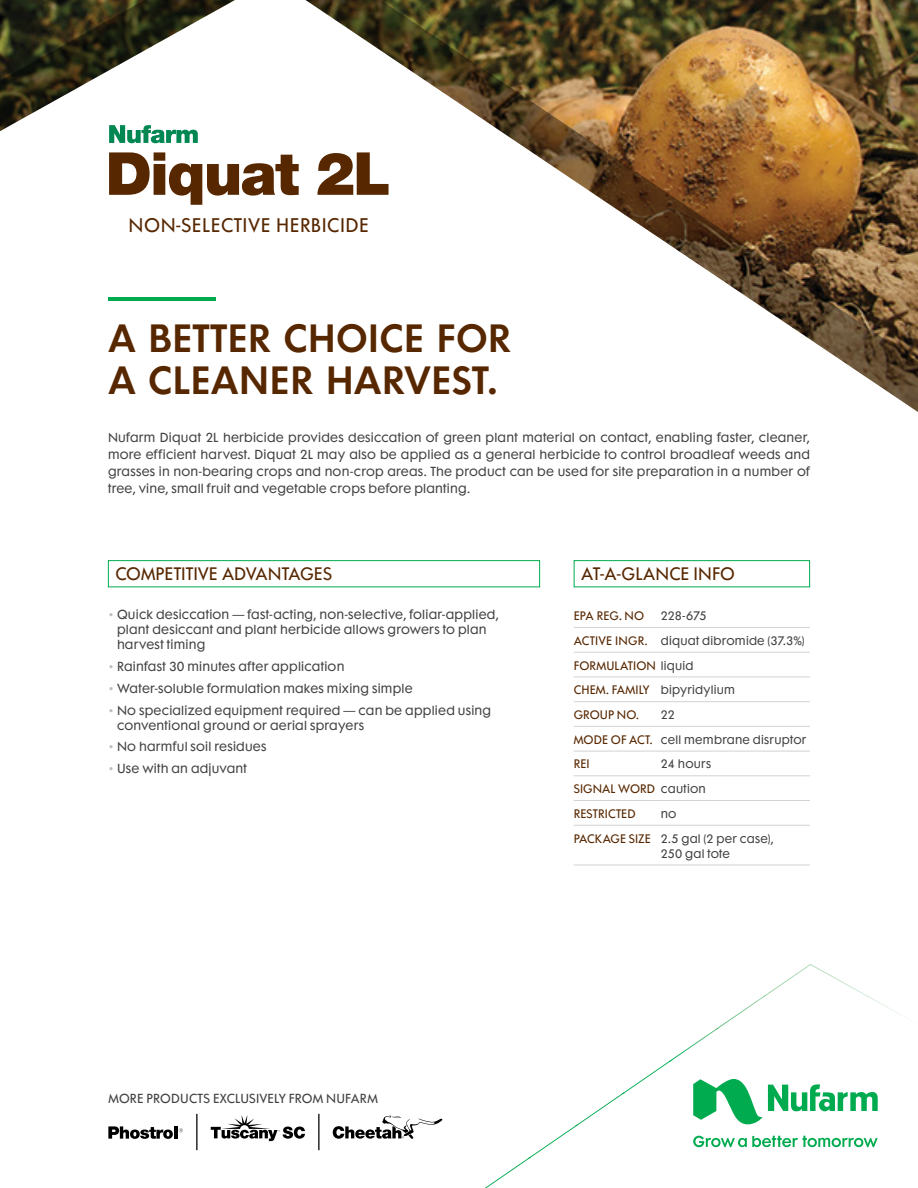
<style>
.page{position:relative;width:918px;height:1188px;background:#fff}
.page>*{position:absolute;margin:0;border:0;box-sizing:border-box;transform-origin:0 0}
.t1{font:600 36px/42px "Futura Maxi Std";color:#572700}
.t2{font:18px "Futura Maxi Std";letter-spacing:.03em;color:#572700}
.t3{font:16.5px "Futura Maxi Std";color:#572700}
.t4{font:12px/17.2px "Futura Maxi Std";letter-spacing:.02em;color:#414042}
.t5{font:11.25px/24.8px "Futura Maxi Std";letter-spacing:.02em;color:#414042}
.t6{font:11.25px/24.8px "Futura Maxi Std";letter-spacing:.01em;color:#572700}
.s1{color:#bcbec0}
.s2{color:#572700}
.s3{color:#414042}
</style>
<div class="page">
<svg style="left:0;top:0;width:918px;height:412px"></svg>
<hr style="left:108px;top:297px;width:108px;height:4px;background:#00ab4f">
<div style="left:108px;top:560px;width:432px;height:27px;border:1px solid #00ab4f"></div>
<div style="left:574px;top:560px;width:236px;height:27px;border:1px solid #00ab4f"></div>
<hr style="left:574px;top:627px;width:236px;height:1px;background:#d1d3d4">
<hr style="left:574px;top:652px;width:236px;height:1px;background:#d1d3d4">
<hr style="left:574px;top:677px;width:236px;height:1px;background:#d1d3d4">
<hr style="left:574px;top:701px;width:236px;height:1px;background:#d1d3d4">
<hr style="left:574px;top:726px;width:236px;height:1px;background:#d1d3d4">
<hr style="left:574px;top:751px;width:236px;height:1px;background:#d1d3d4">
<hr style="left:574px;top:775px;width:236px;height:1px;background:#d1d3d4">
<hr style="left:574px;top:800px;width:236px;height:1px;background:#d1d3d4">
<hr style="left:574px;top:825px;width:236px;height:1px;background:#d1d3d4">
<hr style="left:574px;top:865px;width:236px;height:1px;background:#d1d3d4">
<img style="left:717px;top:996px;width:47px;height:32px">
<img style="left:869px;top:997px;width:37px;height:21px">
<img style="left:671px;top:1028px;width:48px;height:33px">
<img style="left:763px;top:964px;width:107px;height:33px">
<img style="left:623px;top:1060px;width:49px;height:33px">
<img style="left:576px;top:1093px;width:49px;height:32px">
<img style="left:530px;top:1125px;width:48px;height:33px">
<img style="left:485px;top:1157px;width:46px;height:31px">
<svg style="left:693px;top:1079px;width:185px;height:68px"></svg>
<svg style="left:109px;top:152px;width:190px;height:53px"></svg>
<svg style="left:317px;top:152px;width:72px;height:43px"></svg>
<svg style="left:109px;top:125px;width:89px;height:18px"></svg>
<svg style="left:333px;top:1116px;width:109px;height:23px"></svg>
<hr style="left:196px;top:1114px;width:1px;height:36px;background:#000">
<hr style="left:318px;top:1114px;width:1px;height:36px;background:#000">
<svg style="left:211px;top:1115px;width:94px;height:26px"></svg>
<svg style="left:108px;top:1126px;width:75px;height:13px"></svg>
<h2 class="t2" style="left:129px;top:214px;width:242px">NON-SELECTIVE HERBICIDE</h2>
<h1 class="t1" style="left:108px;top:317px;width:405px">A BETTER CHOICE FOR<br>A CLEANER HARVEST.</h1>
<p class="t4" style="left:108px;top:428px;width:704px;text-align:justify">Nufarm Diquat 2L herbicide provides desiccation of green plant material on contact, enabling faster, cleaner, more efficient harvest. Diquat 2L may also be applied as a general herbicide to control broadleaf weeds and grasses in non-bearing crops and non-crop areas. The product can be used for site preparation in a number of tree, vine, small fruit and vegetable crops before planting.</p>
<h3 class="t3" style="left:116px;top:563px;width:218px">COMPETITIVE ADVANTAGES</h3>
<h3 class="t3" style="left:581px;top:563px;width:155px">AT-A-GLANCE INFO</h3>
<p class="t6" style="left:574px;top:603px;width:72px">EPA REG. NO</p>
<p class="t4" style="left:117px;top:607px;width:383px;line-height:15px;text-indent:-9px"><span class="s1">•</span> Quick desiccation — fast-acting, non-selective, foliar-applied, plant desiccant and plant herbicide allows growers to plan harvest timing</p>
<p class="t4" style="left:108px;top:658px;width:238px"><span class="s1">•</span> Rainfast 30 minutes after application</p>
<p class="t4" style="left:108px;top:680px;width:306px"><span class="s1">•</span> Water-soluble formulation makes mixing simple</p>
<p class="t4" style="left:117px;top:702px;width:376px;line-height:15px;text-indent:-9px"><span class="s1">•</span> No specialized equipment required — can be applied using conventional ground or aerial sprayers</p>
<p class="t4" style="left:108px;top:738px;width:160px"><span class="s1">•</span> No harmful soil residues</p>
<p class="t4" style="left:108px;top:760px;width:141px"><span class="s1">•</span> Use with an adjuvant</p>
<p class="t5" style="left:574px;top:603px;width:233px;text-indent:87px">228-675<br><span class="s2">ACTIVE INGR.</span> diquat dibromide (37.3%)<br><span class="s2">FORMULATION</span> liquid<br><span class="s2">CHEM. FAMILY</span> bipyridylium<br><span class="s2">GROUP NO.</span></p>
<p class="t5" style="left:574px;top:702px;width:234px;text-indent:87px">22<br><span class="s2">MODE OF ACT.</span> cell membrane disruptor<br><span class="s2">REI</span></p>
<p class="t6" style="left:574px;top:752px;width:139px;text-indent:87px"><span class="s3">24 hours<br></span>SIGNAL WORD <span class="s3">caution<br></span>RESTRICTED</p>
<p class="t5" style="left:574px;top:801px;width:201px;text-indent:87px">no<br><span class="s2">PACKAGE SIZE</span> 2.5 gal (2 per case),</p>
<p class="t5" style="left:661px;top:841px;width:71px">250 gal tote</p>
<p class="t4" style="left:108px;top:1090px;width:271px">MORE PRODUCTS EXCLUSIVELY FROM NUFARM</p>
</div>
